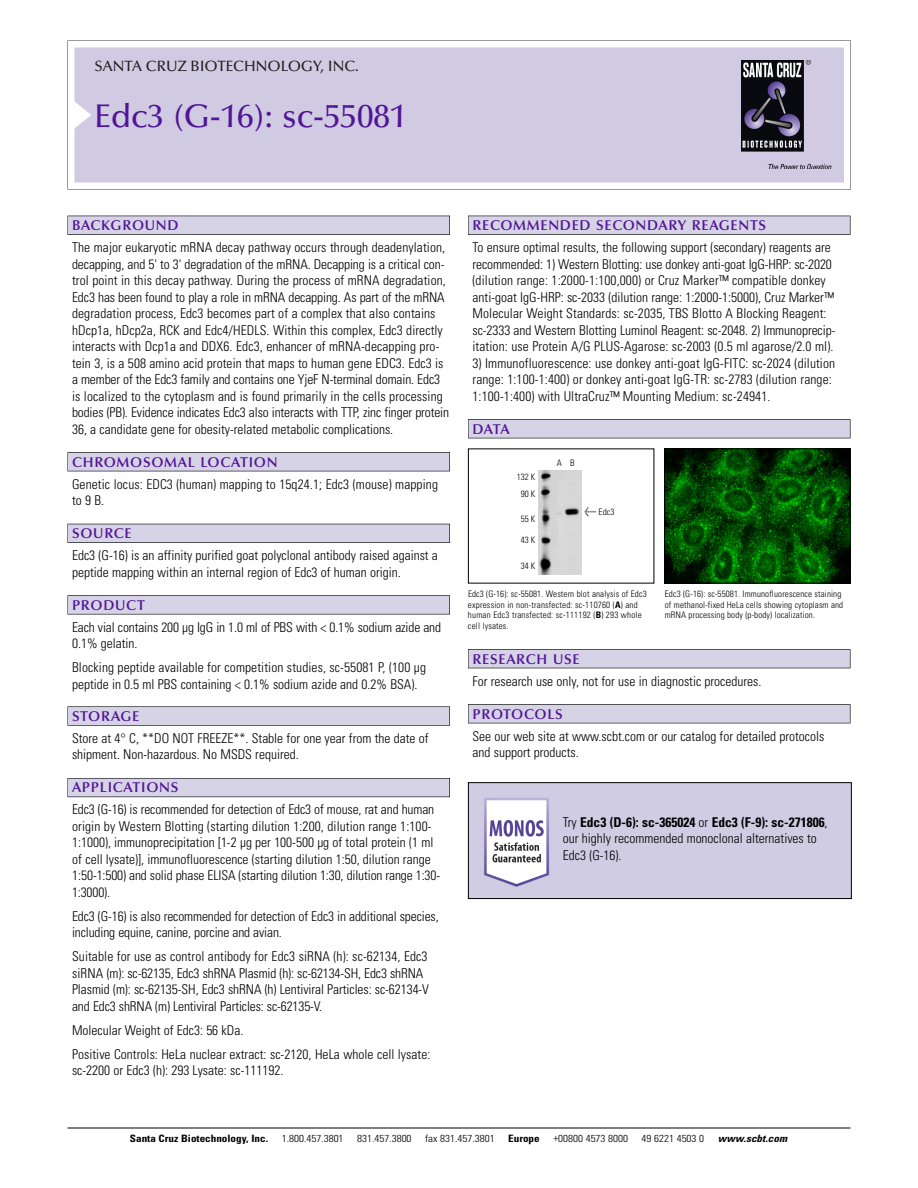
<style>
.page{position:relative;width:918px;height:1188px;background:#fff}
.page>*{position:absolute;margin:0;border:0;box-sizing:border-box;transform-origin:0 0}
.t1{font:500 33px "Optima";color:#511695}
.t2{font:500 15px "Optima";color:#231f20}
.t3{font:600 14.25px "Optima";letter-spacing:.05em;color:#511695}
.t4{font:300 condensed 13.5px/16.5px "Univers";color:#000}
.t5{font:300 condensed 10.2px "Univers";color:#000;scale:1.1 1}
.t6{font:700 condensed 10.2px "Univers";color:#000;scale:1.1 1}
.t7{font:italic 700 condensed 10.2px "Univers";letter-spacing:.005em;color:#000;scale:1.1 1}
.t8{font:300 condensed 9px/10.5px "Univers";letter-spacing:.015em;color:#000}
.s1{font-family:"Meta Plus";font-weight:400;font-stretch:normal;font-size:10.5px}
.s2{font-weight:700}
</style>
<div class="page">
<svg style="left:68px;top:40px;width:783px;height:149px"></svg>
<div style="left:74px;top:47px;width:770px;height:135px;background:#d1cae3"></div>
<img style="left:741px;top:60px;width:90px;height:108px">
<div style="left:68px;top:216px;width:382px;height:19px;background:#525155"></div>
<div style="left:68px;top:216px;width:381px;height:18px;background:#d7d3e7"></div>
<div style="left:68px;top:452px;width:382px;height:19px;background:#525155"></div>
<div style="left:68px;top:453px;width:381px;height:18px;background:#d7d3e7"></div>
<div style="left:68px;top:524px;width:382px;height:19px;background:#525158"></div>
<div style="left:68px;top:524px;width:381px;height:18px;background:#d7d3e7"></div>
<div style="left:68px;top:595px;width:382px;height:19px;background:#575759"></div>
<div style="left:68px;top:596px;width:381px;height:18px;background:#d7d3e7"></div>
<div style="left:68px;top:706px;width:382px;height:20px;background:#616161"></div>
<div style="left:68px;top:707px;width:381px;height:18px;background:#d7d3e7"></div>
<div style="left:68px;top:778px;width:382px;height:19px;background:#5b5961"></div>
<div style="left:68px;top:779px;width:381px;height:18px;background:#d7d3e7"></div>
<div style="left:468px;top:216px;width:382px;height:19px;background:#525155"></div>
<div style="left:468px;top:216px;width:382px;height:18px;background:#d7d3e7"></div>
<div style="left:468px;top:419px;width:382px;height:19px;background:#525155"></div>
<div style="left:468px;top:420px;width:382px;height:18px;background:#d7d3e7"></div>
<div style="left:468px;top:649px;width:382px;height:19px;background:#525156"></div>
<div style="left:468px;top:650px;width:382px;height:18px;background:#d7d3e7"></div>
<div style="left:468px;top:704px;width:382px;height:19px;background:#525155"></div>
<div style="left:468px;top:705px;width:382px;height:18px;background:#d7d3e7"></div>
<hr style="left:68px;top:1128px;width:782px;height:1px;background:#000">
<img style="left:666px;top:450px;width:182px;height:132px">
<div style="left:664px;top:448px;width:186px;height:136px;border:1px solid #000"></div>
<img style="left:539px;top:471px;width:42px;height:103px">
<img style="left:470px;top:784px;width:380px;height:113px">
<div style="left:468px;top:782px;width:384px;height:117px;border:1px solid #000"></div>
<p class="t2" style="left:94px;top:61px;width:266px">SANTA CRUZ BIOTECHNOLOGY, INC.</p>
<h1 class="t1" style="left:94px;top:103px;width:314px">Edc3 (G-16): sc-55081</h1>
<p class="t3" style="left:72px;top:219px;width:108px">BACKGROUND</p>
<p class="t4" style="left:72px;top:240px;width:379px">The major eukaryotic mRNA decay pathway occurs through deadenylation, decapping, and 5' to 3' degradation of the mRNA. Decapping is a critical con&shy;trol point in this decay pathway. During the process of mRNA degradation, Edc3 has been found to play a role in mRNA decapping. As part of the mRNA degradation process, Edc3 becomes part of a complex that also contains hDcp1a, hDcp2a, RCK and Edc4/HEDLS. Within this complex, Edc3 directly interacts with Dcp1a and DDX6. Edc3, enhancer of mRNA-decapping pro&shy;tein 3, is a 508 amino acid protein that maps to human gene EDC3. Edc3 is a member of the Edc3 family and contains one YjeF N-terminal domain. Edc3 is localized to the cytoplasm and is found primarily in the cells processing bodies (PB). Evidence indicates Edc3 also interacts with TTP, zinc finger protein 36, a candidate gene for obesity-related metabolic complications.</p>
<p class="t3" style="left:72px;top:456px;width:207px">CHROMOSOMAL LOCATION</p>
<p class="t4" style="left:72px;top:477px;width:367px">Genetic locus: EDC3 (human) mapping to 15q24.1; Edc3 (mouse) mapping to 9 B.</p>
<p class="t3" style="left:72px;top:528px;width:61px">SOURCE</p>
<p class="t4" style="left:72px;top:548px;width:367px">Edc3 (G-16) is an affinity purified goat polyclonal antibody raised against a peptide mapping within an internal region of Edc3 of human origin.</p>
<p class="t3" style="left:72px;top:599px;width:74px">PRODUCT</p>
<p class="t4" style="left:72px;top:620px;width:371px">Each vial contains 200 µg IgG in 1.0 ml of PBS with &lt; 0.1% sodium azide and<br>0.1% gelatin.</p>
<p class="t4" style="left:72px;top:660px;width:356px">Blocking peptide available for competition studies, sc-55081 P, (100 µg peptide in 0.5 ml PBS containing &lt; 0.1% sodium azide and 0.2% BSA).</p>
<p class="t3" style="left:72px;top:710px;width:69px">STORAGE</p>
<p class="t4" style="left:72px;top:731px;width:358px">Store at 4° C, **DO NOT FREEZE**. Stable for one year from the date of shipment. Non-hazardous. No MSDS required.</p>
<p class="t3" style="left:72px;top:782px;width:108px">APPLICATIONS</p>
<p class="t4" style="left:72px;top:803px;width:370px">Edc3 (G-16) is recommended for detection of Edc3 of mouse, rat and human origin by Western Blotting (starting dilution 1:200, dilution range 1:100- 1:1000), immunoprecipitation [1-2 µg per 100-500 µg of total protein (1 ml of cell lysate)], immunofluorescence (starting dilution 1:50, dilution range 1:50-1:500) and solid phase ELISA (starting dilution 1:30, dilution range 1:30- 1:3000).</p>
<p class="t4" style="left:72px;top:909px;width:368px">Edc3 (G-16) is also recommended for detection of Edc3 in additional species, including equine, canine, porcine and avian.</p>
<p class="t4" style="left:72px;top:950px;width:359px">Suitable for use as control antibody for Edc3 siRNA (h): sc-62134, Edc3 siRNA (m): sc-62135, Edc3 shRNA Plasmid (h): sc-62134-SH, Edc3 shRNA Plasmid (m): sc-62135-SH, Edc3 shRNA (h) Lentiviral Particles: sc-62134-V and Edc3 shRNA (m) Lentiviral Particles: sc-62135-V.</p>
<p class="t4" style="left:72px;top:1019px;width:360px;line-height:24px">Molecular Weight of Edc3: 56 kDa.<br>Positive Controls: HeLa nuclear extract: sc-2120, HeLa whole cell lysate:</p>
<p class="t4" style="left:72px;top:1064px;width:213px">sc-2200 or Edc3 (h): 293 Lysate: sc-111192.</p>
<p class="t3" style="left:473px;top:219px;width:295px">RECOMMENDED SECONDARY REAGENTS</p>
<p class="t4" style="left:473px;top:240px;width:364px">To ensure optimal results, the following support (secondary) reagents are recommended: 1) Western Blotting: use donkey anti-goat IgG-HRP: sc-2020 (dilution range: 1:2000-1:100,000) or Cruz Marker™ compatible donkey anti-goat IgG-HRP: sc-2033 (dilution range: 1:2000-1:5000), Cruz Marker™ Molecular Weight Standards: sc-2035, TBS Blotto A Blocking Reagent: sc-2333 and Western Blotting Luminol Reagent: sc-2048. 2) Immunoprecip&shy;itation: use Protein A/G PLUS-Agarose: sc-2003 (0.5 ml agarose/2.0 ml).</p>
<p class="t4" style="left:473px;top:356px;width:364px">3) Immunofluorescence: use donkey anti-goat IgG-FITC: sc-2024 (dilution range: 1:100-1:400) or donkey anti-goat IgG-TR: sc-2783 (dilution range:<br>1:100-1:400) with UltraCruz™ Mounting Medium: sc-24941.</p>
<p class="t3" style="left:473px;top:423px;width:39px">DATA</p>
<p class="t8" style="left:517px;top:470px;width:20px;line-height:16.5px;text-align:center">132 K<br>90 K</p>
<p class="t8" style="left:521px;top:515px;width:16px">55 K</p>
<p class="t8" style="left:521px;top:536px;width:16px">43 K</p>
<p class="t8" style="left:521px;top:561px;width:16px">34 K</p>
<p class="t8" style="left:557px;top:459px;width:19px">A B</p>
<p class="t8" style="left:585px;top:507px;width:31px"><span class="s1">&lt;</span> Edc3</p>
<p class="t8" style="left:468px;top:590px;width:180px">Edc3 (G-16): sc-55081. Western blot analysis of Edc3 expression in non-transfected: sc-110760 (<span class="s2">A</span>) and human Edc3 transfected: sc-111192 (<span class="s2">B</span>) 293 whole cell lysates.</p>
<p class="t8" style="left:665px;top:590px;width:180px">Edc3 (G-16): sc-55081. Immunofluorescence staining of methanol-fixed HeLa cells showing cytoplasm and mRNA processing body (p-body) localization.</p>
<p class="t3" style="left:473px;top:653px;width:109px">RESEARCH USE</p>
<p class="t4" style="left:473px;top:674px;width:290px">For research use only, not for use in diagnostic procedures.</p>
<p class="t3" style="left:473px;top:708px;width:92px">PROTOCOLS</p>
<p class="t4" style="left:473px;top:729px;width:353px">See our web site at www.scbt.com or our catalog for detailed protocols and support products.</p>
<p class="t4" style="left:563px;top:815px;width:266px">Try <span class="s2">Edc3 (D-6): sc-365024</span> or <span class="s2">Edc3 (F-9): sc-271806</span>, our highly recommended monoclonal alternatives to<br>Edc3 (G-16).</p>
<p class="t6" style="left:130px;top:1135px;width:127px">Santa Cruz Biotechnology, Inc.</p>
<p class="t5" style="left:282px;top:1135px;width:58px">1.800.457.3801</p>
<p class="t5" style="left:357px;top:1135px;width:51px">831.457.3800</p>
<p class="t5" style="left:425px;top:1135px;width:65px">fax 831.457.3801</p>
<p class="t6" style="left:508px;top:1135px;width:30px">Europe</p>
<p class="t5" style="left:553px;top:1135px;width:69px">+00800 4573 8000</p>
<p class="t5" style="left:642px;top:1135px;width:58px">49 6221 4503 0</p>
<p class="t7" style="left:718px;top:1135px;width:64px">www.scbt.com</p>
</div>
